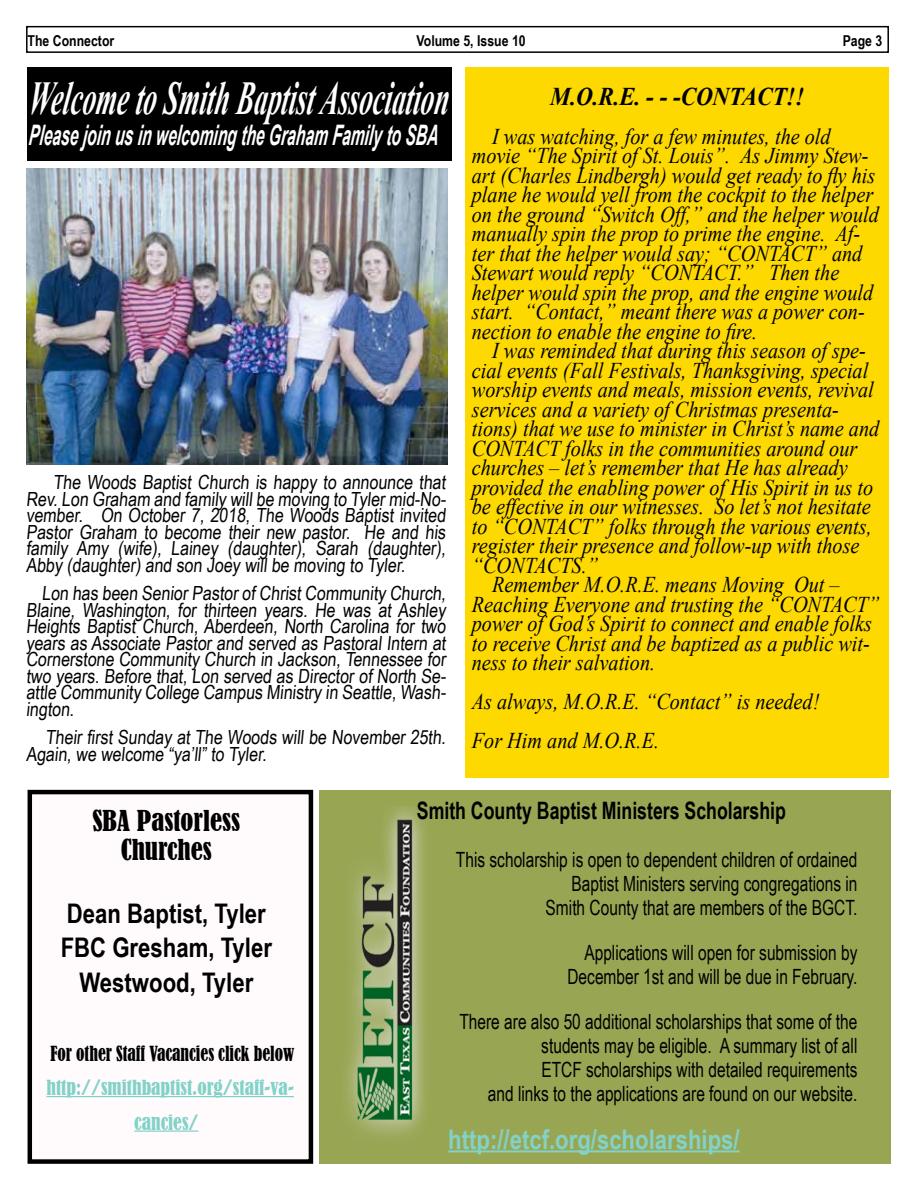
<style>
.page{position:relative;width:918px;height:1188px;background:#fff}
.page>*{position:absolute;margin:0;border:0;box-sizing:border-box;transform-origin:0 0}
.t1{font:italic 700 47.1px "Times New Roman";color:#fff;scale:.57 1}
.t2{font:italic 700 28.2px "Arial Narrow";color:#fff;scale:.68 1}
.t3{font:700 27px/34.5px "Arial Narrow";color:#000;text-align:center}
.t4{font:700 27px "Arial Narrow";color:#83d2c7}
.t5{font:condensed 27px/28.5px "Bernard";color:#000;text-align:center}
.t6{font:italic 700 25.5px "Times New Roman";color:#000;scale:.9 1}
.t7{font:700 24px "Arial Narrow";color:#000;scale:.9 1}
.t8{font:italic 22.5px/19.5px "Times New Roman";color:#000;scale:.9 1}
.t9{font:21px/24px "Arial Narrow";color:#000;text-align:right;scale:.9 1}
.t10{font:19.5px/16.5px "Arial Narrow";color:#000;text-align:justify}
.t11{font:condensed 19.5px/34.5px "Bernard";color:#83d2c7;text-align:center}
.t12{font:condensed 19.5px "Bernard";color:#000;scale:.9 1}
.t13{font:700 15px "Arial Narrow";color:#000}
</style>
<div class="page">
<div style="left:26px;top:26px;width:863px;height:27px;border:2px solid #000"></div>
<div style="left:28px;top:67px;width:424px;height:94px;background:#000"></div>
<div style="left:320px;top:790px;width:571px;height:374px;background:#98a654"></div>
<div style="left:28px;top:790px;width:285px;height:374px;background:#fffbfd;border:4px solid #000"></div>
<img style="left:347px;top:806px;width:77px;height:329px">
<hr style="left:448px;top:1150px;width:292px;height:2px;background:#83d2c7">
<hr style="left:46px;top:1096px;width:248px;height:1px;background:#83d2c7">
<hr style="left:134px;top:1130px;width:64px;height:2px;background:#83d2c7">
<div style="left:465px;top:67px;width:424px;height:711px;background:#fdd900"></div>
<img style="left:26px;top:168px;width:421px;height:296px">
<p class="t13" style="left:28px;top:29px;width:88px">The Connector</p>
<p class="t13" style="left:417px;top:29px;width:111px">Volume 5, Issue 10</p>
<p class="t13" style="left:843px;top:29px;width:41px">Page 3</p>
<h1 class="t1" style="left:28px;top:65px;width:750px">Welcometo Smith BaptistAssociation</h1>
<p class="t2" style="left:28px;top:114px;width:610px">Please join us in welcoming the Graham Family to SBA</p>
<p class="t10" style="left:26px;top:474px;width:424px;text-indent:27px">The Woods Baptist Church is happy to announce that Rev.Lon Graham and family willbe moving to Tyler mid-No&shy;vember. On October 7, 2018, The Woods Baptist invited Pastor Graham to become their new pastor. He and his family Amy (wife), Lainey (daughter), Sarah (daughter), Abby (daughter) and son Joey will be moving to Tyler.</p>
<p class="t10" style="left:26px;top:585px;width:424px;text-indent:16px">Lon has been Senior Pastor of ChristCommunity Church, Blaine, Washington, for thirteen years. He was at Ashley Heights Baptist Church, Aberdeen, North Carolina for two years as Associate Pastor and served as Pastoral Intern at Cornerstone Community Church in Jackson, Tennessee for two years. Before that, Lon served as Director of North Se&shy;attle Community College Campus Ministry in Seattle,Wash&shy;ington.</p>
<p class="t10" style="left:26px;top:729px;width:424px;text-indent:19px">Their first Sunday at The Woods will be November 25th.<br>Again, we welcome “ya’ll” to Tyler.</p>
<p class="t6" style="left:550px;top:78px;width:284px">M.O.R.E. - - -CONTACT!!</p>
<p class="t8" style="left:472px;top:126px;width:454px;text-indent:20px">I was watching, for a few minutes, the old movie “The Spirit of St. Louis”. As Jimmy Stew&shy;art (Charles Lindbergh) would get ready to fly his plane he would yell from the cockpit to the helper on the ground “Switch Off,” and the helper would manually spin the prop to prime the engine. Af&shy;ter that the helper would say; “CONTACT” and Stewart would reply “CONTACT.” Then the helper would spin the prop, and the engine would start. “Contact,” meant there was a power con&shy;nection to enable the engine to fire.</p>
<p class="t8" style="left:492px;top:340px;width:417px">I was reminded that during this season of spe-</p>
<p class="t8" style="left:472px;top:360px;width:442px">cial events (Fall Festivals, Thanksgiving, special</p>
<p class="t8" style="left:472px;top:379px;width:448px">worship events and meals, mission events, revival</p>
<p class="t8" style="left:472px;top:399px;width:409px">services and a variety of Christmas presenta-</p>
<p class="t8" style="left:472px;top:418px;width:454px">tions) that we use to minister in Christ’s name and</p>
<p class="t8" style="left:472px;top:438px;width:430px">CONTACT folks in the communities around our</p>
<p class="t8" style="left:472px;top:457px;width:419px">churches – let’s remember that He has already</p>
<p class="t8" style="left:472px;top:477px;width:448px">provided the enabling power of His Spirit in us to</p>
<p class="t8" style="left:472px;top:496px;width:445px">be effective in our witnesses. So let’s not hesitate</p>
<p class="t8" style="left:472px;top:516px;width:446px">to “CONTACT” folks through the various events,</p>
<p class="t8" style="left:472px;top:535px;width:432px">register their presence and follow-up with those</p>
<p class="t8" style="left:472px;top:555px;width:142px">“CONTACTS.”</p>
<p class="t8" style="left:492px;top:574px;width:388px">Remember M.O.R.E. means Moving Out –</p>
<p class="t8" style="left:472px;top:594px;width:454px">Reaching Everyone and trusting the “CONTACT”</p>
<p class="t8" style="left:472px;top:613px;width:446px">power of God’s Spirit to connect and enable folks</p>
<p class="t8" style="left:472px;top:633px;width:444px">to receive Christ and be baptized as a public wit-</p>
<p class="t8" style="left:472px;top:652px;width:205px">ness to their salvation.</p>
<p class="t8" style="left:472px;top:682px;width:388px;line-height:39px">As always, M.O.R.E. “Contact” is needed!<br>For Him and M.O.R.E.</p>
<p class="t5" style="left:92px;top:807px;width:149px">SBA Pastorless<br>Churches</p>
<p class="t3" style="left:61px;top:895px;width:213px">Dean Baptist, Tyler<br>FBC Gresham, Tyler<br>Westwood, Tyler</p>
<p class="t12" style="left:50px;top:1042px;width:273px">For other Staff Vacancies click below</p>
<p class="t11" style="left:46px;top:1071px;width:249px">http://smithbaptist.org/staff-va&shy;cancies/</p>
<p class="t7" style="left:417px;top:792px;width:412px">Smith County Baptist Ministers Scholarship</p>
<p class="t9" style="left:456px;top:846px;width:448px">This scholarship is open to dependent children of ordained<br>Baptist Ministers serving congregations in<br>Smith County that are members of the BGCT.</p>
<p class="t9" style="left:567px;top:939px;width:324px">Applications will open for submission by<br>December 1st and will be due in February.</p>
<p class="t9" style="left:459px;top:1008px;width:444px">There are also 50 additional scholarships that some of the students may be eligible. A summary list of all<br>ETCF scholarships with detailed requirements<br>and links to the applications are found on our website.</p>
<p class="t4" style="left:448px;top:1119px;width:293px">http://etcf.org/scholarships/</p>
</div>
